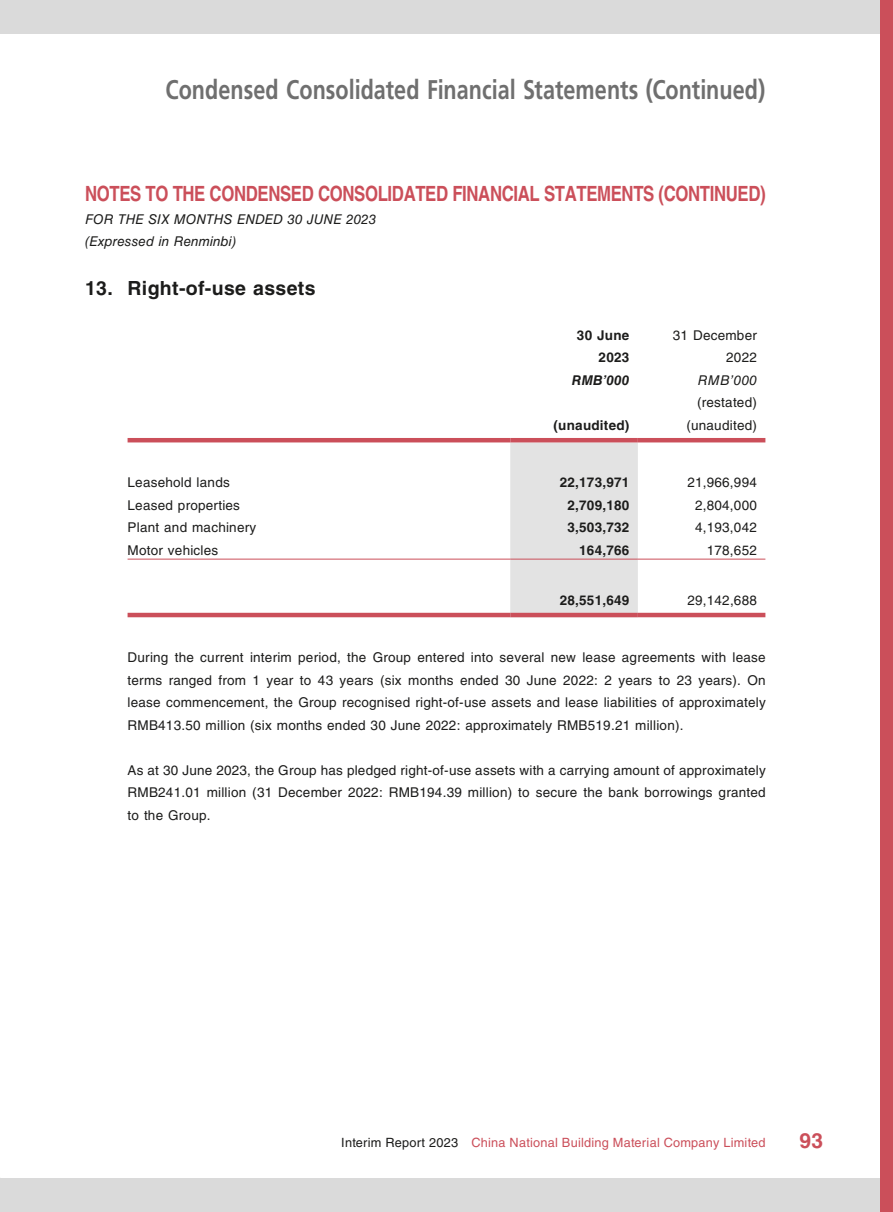
<style>
.page{position:relative;width:893px;height:1212px;background:#fff}
.page>*{position:absolute;margin:0;border:0;box-sizing:border-box;transform-origin:0 0}
.t1{font:700 27px "Frutiger LT Std";color:#6f6f6f;scale:.8 1}
.t2{font:700 21px "Helvetica LT Std";letter-spacing:-.025em;color:#cb4f5a;scale:.8 1}
.t3{font:700 21px "Helvetica LT Std";letter-spacing:-.025em;color:#cb4f5a}
.t4{font:700 19.5px "Helvetica LT Std";letter-spacing:.015em;color:#1c1c1b}
.t5{font:13.5px/22.5px "Helvetica LT Std";letter-spacing:.015em;color:#1c1c1b;text-align:justify}
.t6{font:700 13.5px/22.5px "Helvetica LT Std";letter-spacing:.015em;color:#1c1c1b;text-align:right}
.t7{font:italic 13.5px/22.5px "Helvetica LT Std";color:#1c1c1b}
.t8{font:italic 700 13.5px "Helvetica LT Std";letter-spacing:.015em;color:#1c1c1b}
.t9{font:12.75px "Helvetica LT Std";letter-spacing:.02em;color:#cb4f5a}
.s1{color:#1c1c1b}
</style>
<div class="page">
<div style="left:0;top:1178px;width:893px;height:34px;background:#dadada"></div>
<div style="left:0;top:0;width:893px;height:34px;background:#dadada"></div>
<div style="left:880px;top:0;width:13px;height:1212px;background:#cb4f5a"></div>
<div style="left:510px;top:442px;width:128px;height:171px;background:#e3e3e3"></div>
<hr style="left:128px;top:438px;width:382px;height:4px;background:#cb4f5a">
<hr style="left:510px;top:438px;width:128px;height:4px;background:#cb4f5a">
<hr style="left:638px;top:438px;width:127px;height:4px;background:#cb4f5a">
<hr style="left:128px;top:559px;width:382px;height:1px;background:#cb4f5a">
<hr style="left:510px;top:559px;width:128px;height:1px;background:#cb4f5a">
<hr style="left:638px;top:559px;width:127px;height:1px;background:#cb4f5a">
<hr style="left:128px;top:613px;width:382px;height:4px;background:#cb4f5a">
<hr style="left:510px;top:613px;width:128px;height:4px;background:#cb4f5a">
<hr style="left:638px;top:613px;width:127px;height:4px;background:#cb4f5a">
<h1 class="t1" style="left:165px;top:74px;width:751px">Condensed Consolidated Financial Statements (Continued)</h1>
<h2 class="t2" style="left:85px;top:181px;width:852px">NOTES TO THE CONDENSED CONSOLIDATED FINANCIAL STATEMENTS (CONTINUED)</h2>
<p class="t7" style="left:85px;top:208px;width:293px">FOR THE SIX MONTHS ENDED 30 JUNE 2023 (Expressed in Renminbi)</p>
<h3 class="t4" style="left:85px;top:276px;width:232px">13. Right-of-use assets</h3>
<p class="t6" style="left:577px;top:323px;width:54px">30 June<br>2023</p>
<p class="t5" style="left:673px;top:324px;width:86px;text-align:right">31 December<br>2022</p>
<p class="t8" style="left:572px;top:372px;width:59px">RMB’000</p>
<p class="t7" style="left:698px;top:369px;width:61px">RMB’000</p>
<p class="t5" style="left:697px;top:391px;width:61px">(restated)</p>
<p class="t6" style="left:554px;top:413px;width:77px">(unaudited)</p>
<p class="t5" style="left:686px;top:414px;width:72px">(unaudited)</p>
<p class="t5" style="left:128px;top:471px;width:104px">Leasehold lands</p>
<p class="t6" style="left:560px;top:471px;width:71px">22,173,971</p>
<p class="t5" style="left:687px;top:471px;width:71px">21,966,994</p>
<p class="t5" style="left:128px;top:494px;width:114px">Leased properties</p>
<p class="t6" style="left:567px;top:494px;width:63px">2,709,180</p>
<p class="t5" style="left:695px;top:494px;width:63px">2,804,000</p>
<p class="t5" style="left:128px;top:516px;width:130px">Plant and machinery</p>
<p class="t6" style="left:567px;top:516px;width:63px">3,503,732</p>
<p class="t5" style="left:695px;top:516px;width:63px">4,193,042</p>
<p class="t5" style="left:128px;top:539px;width:92px">Motor vehicles</p>
<p class="t6" style="left:579px;top:539px;width:52px">164,766</p>
<p class="t5" style="left:707px;top:539px;width:52px">178,652</p>
<p class="t6" style="left:560px;top:588px;width:71px">28,551,649</p>
<p class="t5" style="left:687px;top:588px;width:71px">29,142,688</p>
<p class="t5" style="left:128px;top:646px;width:640px">During the current interim period, the Group entered into several new lease agreements with lease terms ranged from 1 year to 43 years (six months ended 30 June 2022: 2 years to 23 years). On lease commencement, the Group recognised right-of-use assets and lease liabilities of approximately RMB413.50 million (six months ended 30 June 2022: approximately RMB519.21 million).</p>
<p class="t5" style="left:128px;top:759px;width:640px">As at 30 June 2023, the Group has pledged right-of-use assets with a carrying amount of approximately RMB241.01 million (31 December 2022: RMB194.39 million) to secure the bank borrowings granted to the Group.</p>
<p class="t9" style="left:341px;top:1135px;width:426px"><span class="s1">Interim Report 2023</span> China National Building Material Company Limited</p>
<h2 class="t3" style="left:799px;top:1127px;width:25px">93</h2>
</div>
